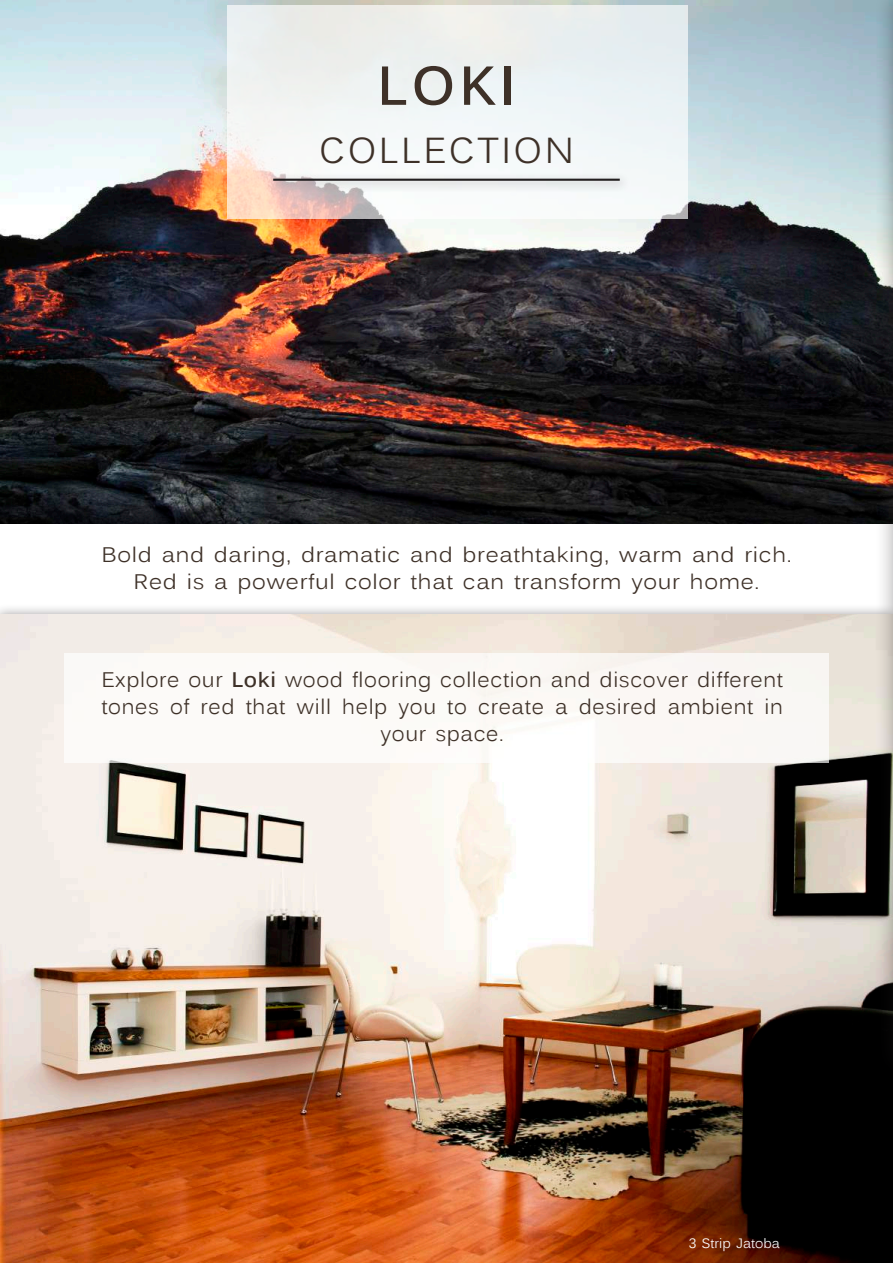
<style>
.page{position:relative;width:893px;height:1263px;background:#fff}
.page>*{position:absolute;margin:0;border:0;box-sizing:border-box;transform-origin:0 0}
.t1{font:700 54px "Kalinga";color:#3e3128}
.t2{font:36px "Kalinga";letter-spacing:.07em;color:#3e3128}
.t3{font:21px/27px "Kalinga";letter-spacing:.03em;color:#3e3128;text-align:center}
.t4{font:21px/27px "Kalinga";letter-spacing:.03em;color:#3e3128;text-align:center;scale:1.07 1}
.t5{font:13.5px "Kalinga";color:#fff}
.s1{font-weight:700}
</style>
<div class="page">
<img style="left:0;top:0;width:874px;height:523px">
<img style="left:0;top:614px;width:893px;height:649px">
<svg style="left:227px;top:5px;width:460px;height:213px;fill:#eff3f3"></svg>
<div style="left:268px;top:173px;width:363px;height:20px;background:#231f20;opacity:.4"></div>
<hr style="left:273px;top:179px;width:347px;height:2px;background:#231f20">
<div style="left:64px;top:653px;width:765px;height:109px;background:#fcfaf7"></div>
<div style="left:874px;top:0;width:19px;height:1080px;background:#231f20;opacity:.4"></div>
<h1 class="t1" style="left:377px;top:50px;width:140px">LOKI</h1>
<h2 class="t2" style="left:319px;top:127px;width:256px">COLLECTION</h2>
<p class="t4" style="left:101px;top:543px;width:647px">Bold and daring, dramatic and breathtaking, warm and rich.<br>Red is a powerful color that can transform your home.</p>
<p class="t3" style="left:101px;top:668px;width:683px">Explore our <span class="s1">Loki</span> wood flooring collection and discover different tones of red that will help you to create a desired ambient in your space.</p>
<p class="t5" style="left:689px;top:1234px;width:93px">3 Strip Jatoba</p>
</div>
